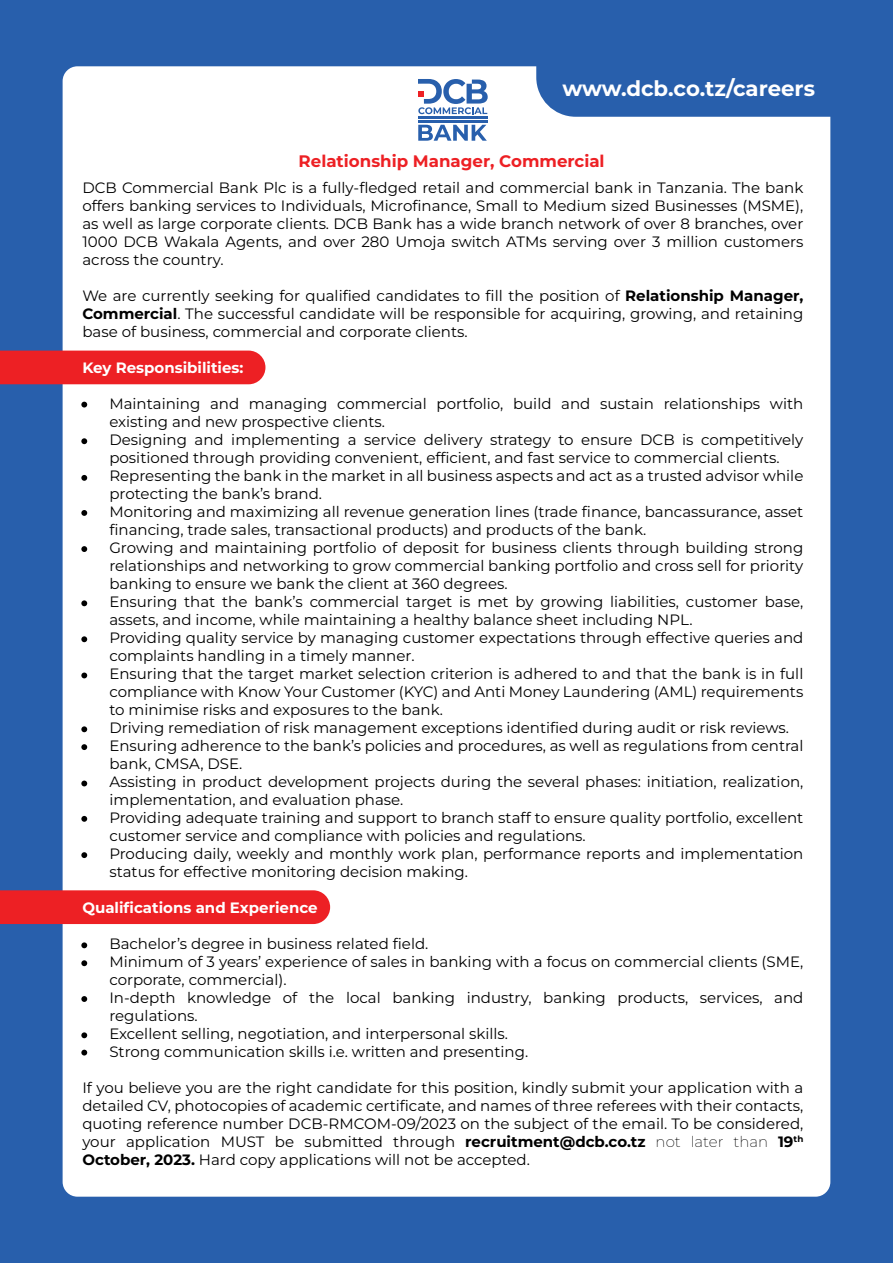
<style>
.page{position:relative;width:893px;height:1263px;background:#fff}
.page>*{position:absolute;margin:0;border:0;box-sizing:border-box;transform-origin:0 0}
.t1{font:700 21.3px "Montserrat";color:#fff}
.t2{font:700 16.65px "Montserrat";color:#ed2024}
.t3{font:15px/18px "Montserrat";color:#000}
.t4{font:700 15px "Montserrat";color:#fff}
.s1{font-weight:700}
.s2{font-weight:200}
</style>
<div class="page">
<div style="left:0;top:0;width:893px;height:1263px;background:linear-gradient(to right,#285fac,#285fac)"></div>
<div style="left:63px;top:66px;width:767px;height:1131px;background:#fff;border-radius:15px"></div>
<svg style="left:418px;top:79px;width:70px;height:35px"></svg>
<svg style="left:418px;top:125px;width:69px;height:16px"></svg>
<hr style="left:418px;top:116px;width:70px;height:2px;background:#285fac">
<hr style="left:418px;top:120px;width:70px;height:2px;background:#285fac">
<div style="left:0;top:351px;width:265px;height:33px;background:#ed2024"></div>
<div style="left:0;top:890px;width:330px;height:34px;background:#ed2024"></div>
<svg style="left:81px;top:402px;width:6px;height:5px"></svg>
<svg style="left:81px;top:438px;width:6px;height:6px"></svg>
<svg style="left:81px;top:475px;width:6px;height:6px"></svg>
<svg style="left:81px;top:510px;width:6px;height:6px"></svg>
<svg style="left:81px;top:546px;width:6px;height:6px"></svg>
<svg style="left:81px;top:600px;width:6px;height:6px"></svg>
<svg style="left:81px;top:636px;width:6px;height:6px"></svg>
<svg style="left:81px;top:672px;width:6px;height:6px"></svg>
<svg style="left:81px;top:726px;width:6px;height:6px"></svg>
<svg style="left:81px;top:744px;width:6px;height:6px"></svg>
<svg style="left:81px;top:780px;width:6px;height:6px"></svg>
<svg style="left:81px;top:816px;width:6px;height:6px"></svg>
<svg style="left:81px;top:852px;width:6px;height:6px"></svg>
<svg style="left:81px;top:942px;width:6px;height:6px"></svg>
<svg style="left:81px;top:960px;width:6px;height:6px"></svg>
<svg style="left:81px;top:996px;width:6px;height:6px"></svg>
<svg style="left:81px;top:1032px;width:6px;height:6px"></svg>
<svg style="left:81px;top:1050px;width:6px;height:5px"></svg>
<div style="left:536px;top:63px;width:297px;height:54px;background:#285fac"></div>
<h1 class="t1" style="left:562px;top:74px;width:254px">www.dcb.co.tz/careers</h1>
<p class="t2" style="left:299px;top:150px;width:308px">Relationship Manager, Commercial</p>
<p class="t3" style="left:82px;top:178px;width:722px;text-align:justify">DCB Commercial Bank Plc is a fully-fledged retail and commercial bank in Tanzania. The bank offers banking services to Individuals, Microfinance, Small to Medium sized Businesses (MSME), as well as large corporate clients. DCB Bank has a wide branch network of over 8 branches, over 1000 DCB Wakala Agents, and over 280 Umoja switch ATMs serving over 3 million customers across the country.</p>
<p class="t3" style="left:82px;top:286px;width:722px;text-align:justify">We are currently seeking for qualified candidates to fill the position of <span class="s1">Relationship Manager, Commercial</span>. The successful candidate will be responsible for acquiring, growing, and retaining base of business, commercial and corporate clients.</p>
<p class="t4" style="left:82px;top:358px;width:163px">Key Responsibilities:</p>
<p class="t3" style="left:109px;top:394px;width:695px;text-indent:-27px">• Maintaining and managing commercial portfolio, build and sustain relationships with existing and new prospective clients.</p>
<p class="t3" style="left:82px;top:430px;width:722px;text-align:center">• Designing and implementing a service delivery strategy to ensure DCB is competitively positioned through providing convenient, efficient, and fast service to commercial clients.</p>
<p class="t3" style="left:109px;top:466px;width:695px;text-indent:-27px">• Representing the bank in the market in all business aspects and act as a trusted advisor while protecting the bank’s brand.</p>
<p class="t3" style="left:109px;top:502px;width:695px;text-indent:-27px">• Monitoring and maximizing all revenue generation lines (trade finance, bancassurance, asset financing, trade sales, transactional products) and products of the bank.</p>
<p class="t3" style="left:109px;top:538px;width:695px;text-align:justify;text-indent:-27px">• Growing and maintaining portfolio of deposit for business clients through building strong relationships and networking to grow commercial banking portfolio and cross sell for priority banking to ensure we bank the client at 360 degrees.</p>
<p class="t3" style="left:109px;top:592px;width:695px;text-indent:-27px">• Ensuring that the bank’s commercial target is met by growing liabilities, customer base, assets, and income, while maintaining a healthy balance sheet including NPL.</p>
<p class="t3" style="left:109px;top:628px;width:695px;text-indent:-27px">• Providing quality service by managing customer expectations through effective queries and complaints handling in a timely manner.</p>
<p class="t3" style="left:109px;top:664px;width:695px;text-align:justify;text-indent:-27px">• Ensuring that the target market selection criterion is adhered to and that the bank is in full compliance with Know Your Customer (KYC) and Anti Money Laundering (AML) requirements to minimise risks and exposures to the bank.</p>
<p class="t3" style="left:82px;top:718px;width:708px">• Driving remediation of risk management exceptions identified during audit or risk reviews.</p>
<p class="t3" style="left:109px;top:736px;width:695px;text-indent:-27px">• Ensuring adherence to the bank’s policies and procedures, as well as regulations from central bank, CMSA, DSE.</p>
<p class="t3" style="left:109px;top:772px;width:695px;text-indent:-27px">• Assisting in product development projects during the several phases: initiation, realization, implementation, and evaluation phase.</p>
<p class="t3" style="left:109px;top:808px;width:695px;text-indent:-27px">• Providing adequate training and support to branch staff to ensure quality portfolio, excellent customer service and compliance with policies and regulations.</p>
<p class="t3" style="left:109px;top:844px;width:695px;text-indent:-27px">• Producing daily, weekly and monthly work plan, performance reports and implementation status for effective monitoring decision making.</p>
<p class="t4" style="left:82px;top:898px;width:237px">Qualifications and Experience</p>
<p class="t3" style="left:82px;top:934px;width:347px">• Bachelor’s degree in business related field.</p>
<p class="t3" style="left:109px;top:952px;width:695px;text-indent:-27px">• Minimum of 3 years’ experience of sales in banking with a focus on commercial clients (SME, corporate, commercial).</p>
<p class="t3" style="left:109px;top:988px;width:695px;text-indent:-27px">• In-depth knowledge of the local banking industry, banking products, services, and regulations.</p>
<p class="t3" style="left:82px;top:1024px;width:427px">• Excellent selling, negotiation, and interpersonal skills.</p>
<p class="t3" style="left:82px;top:1042px;width:447px">• Strong communication skills i.e. written and presenting.</p>
<p class="t3" style="left:82px;top:1078px;width:722px;text-align:justify">If you believe you are the right candidate for this position, kindly submit your application with a detailed CV, photocopies of academic certificate, and names of three referees with their contacts, quoting reference number DCB-RMCOM-09/2023 on the subject of the email. To be considered, your application MUST be submitted through <span class="s1">recruitment@dcb.co.tz</span> <span class="s2">not later than</span> <span class="s1">19</span><sup>th </sup><span class="s1">October, 2023.</span> Hard copy applications will not be accepted.</p>
</div>
